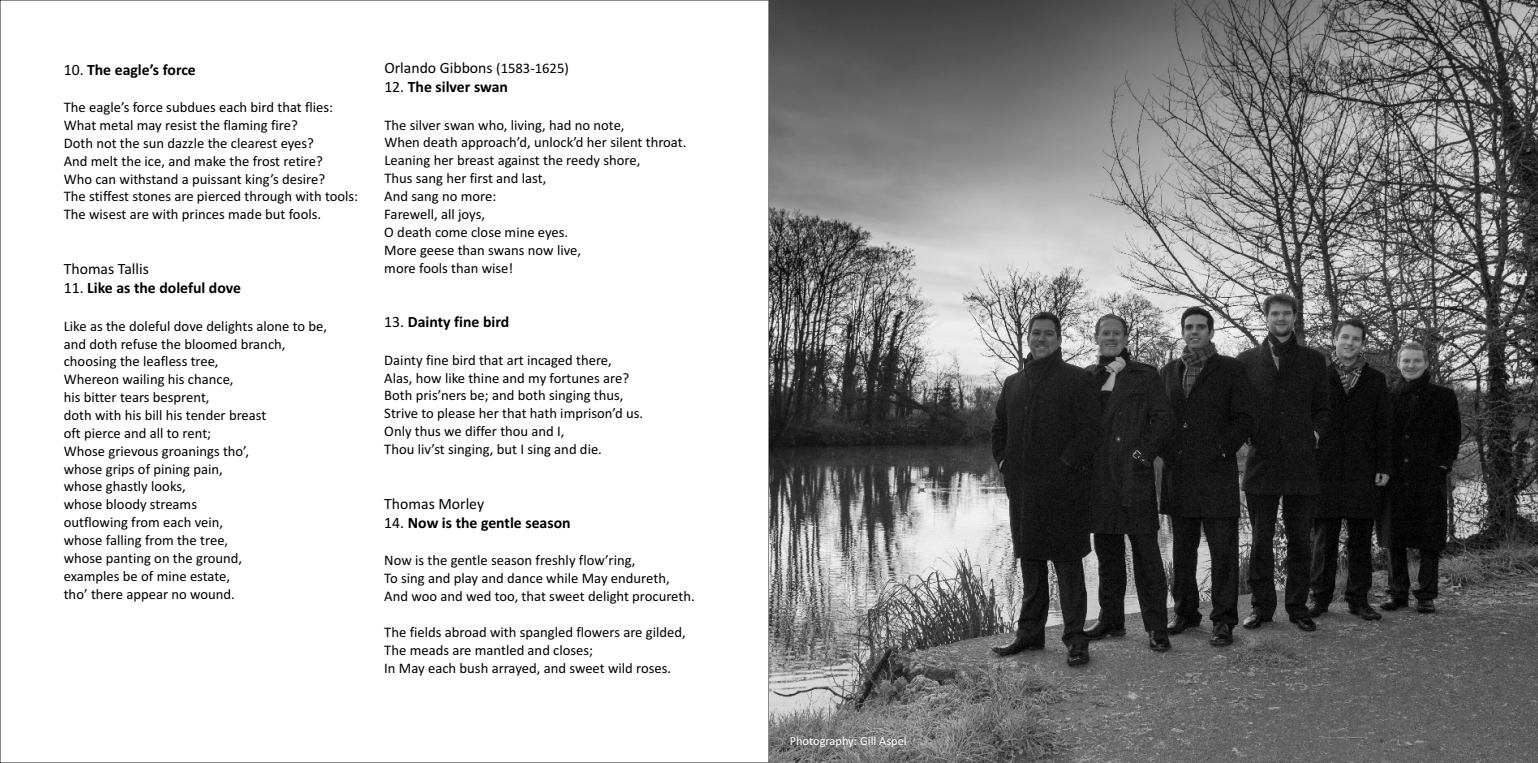
<style>
.page{position:relative;width:1538px;height:763px;background:#fff}
.page>*{position:absolute;margin:0;border:0;box-sizing:border-box;transform-origin:0 0}
.t1{font:700 15.75px "Calibri";color:#000}
.t2{font:15.75px "Calibri";color:#000}
.t3{font:14.62px/17.8px "Calibri";color:#000}
.t4{font:12.38px "Calibri";color:#fff}
.s1{font-weight:400}
.s2{font-size:14.62px}
</style>
<div class="page">
<svg style="left:768px;top:2px;width:1px;height:758px"></svg>
<img style="left:769px;top:0;width:769px;height:762px">
<p class="t1" style="left:64px;top:63px;width:134px"><span class="s1">10.</span> The eagle’s force</p>
<p class="t3" style="left:64px;top:99px;width:296px">The eagle’s force subdues each bird that flies:<br>What metal may resist the flaming fire?<br>Doth not the sun dazzle the clearest eyes?<br>And melt the ice, and make the frost retire?<br>Who can withstand a puissant king’s desire?<br>The stiffest stones are pierced through with tools:<br>The wisest are with princes made but fools.</p>
<p class="t2" style="left:64px;top:262px;width:87px">Thomas Tallis</p>
<p class="t1" style="left:64px;top:281px;width:179px"><span class="s1">11.</span> Like as the doleful dove</p>
<p class="t3" style="left:64px;top:318px;width:265px">Like as the doleful dove delights alone to be, and doth refuse the bloomed branch, choosing the leafless tree,<br>Whereon wailing his chance,<br>his bitter tears besprent,<br>doth with his bill his tender breast<br>oft pierce and all to rent;<br>Whose grievous groanings tho’,<br>whose grips of pining pain,<br>whose ghastly looks,<br>whose bloody streams<br>outflowing from each vein,<br>whose falling from the tree,<br>whose panting on the ground,<br>examples be of mine estate,<br>tho’ there appear no wound.</p>
<p class="t2" style="left:384px;top:61px;width:186px">Orlando Gibbons <span class="s2">(1583-1625)</span></p>
<p class="t1" style="left:384px;top:80px;width:125px"><span class="s1">12.</span> The silver swan</p>
<p class="t3" style="left:384px;top:117px;width:304px">The silver swan who, living, had no note,<br>When death approach’d, unlock’d her silent throat.<br>Leaning her breast against the reedy shore,<br>Thus sang her first and last,<br>And sang no more:<br>Farewell, all joys,<br>O death come close mine eyes.<br>More geese than swans now live,<br>more fools than wise!</p>
<p class="t1" style="left:384px;top:315px;width:126px"><span class="s1">13.</span> Dainty fine bird</p>
<p class="t3" style="left:384px;top:352px;width:260px">Dainty fine bird that art incaged there, Alas, how like thine and my fortunes are?<br>Both pris’ners be; and both singing thus, Strive to please her that hath imprison’d us.<br>Only thus we differ thou and I,<br>Thou liv’st singing, but I sing and die.</p>
<p class="t2" style="left:384px;top:496px;width:101px">Thomas Morley</p>
<p class="t1" style="left:384px;top:516px;width:188px"><span class="s1">14.</span> Now is the gentle season</p>
<p class="t3" style="left:384px;top:552px;width:312px">Now is the gentle season freshly flow’ring,<br>To sing and play and dance while May endureth,<br>And woo and wed too, that sweet delight procureth.</p>
<p class="t3" style="left:384px;top:624px;width:303px">The fields abroad with spangled flowers are gilded,<br>The meads are mantled and closes;<br>In May each bush arrayed, and sweet wild roses.</p>
<p class="t4" style="left:790px;top:735px;width:118px">Photography: Gill Aspel</p>
</div>
